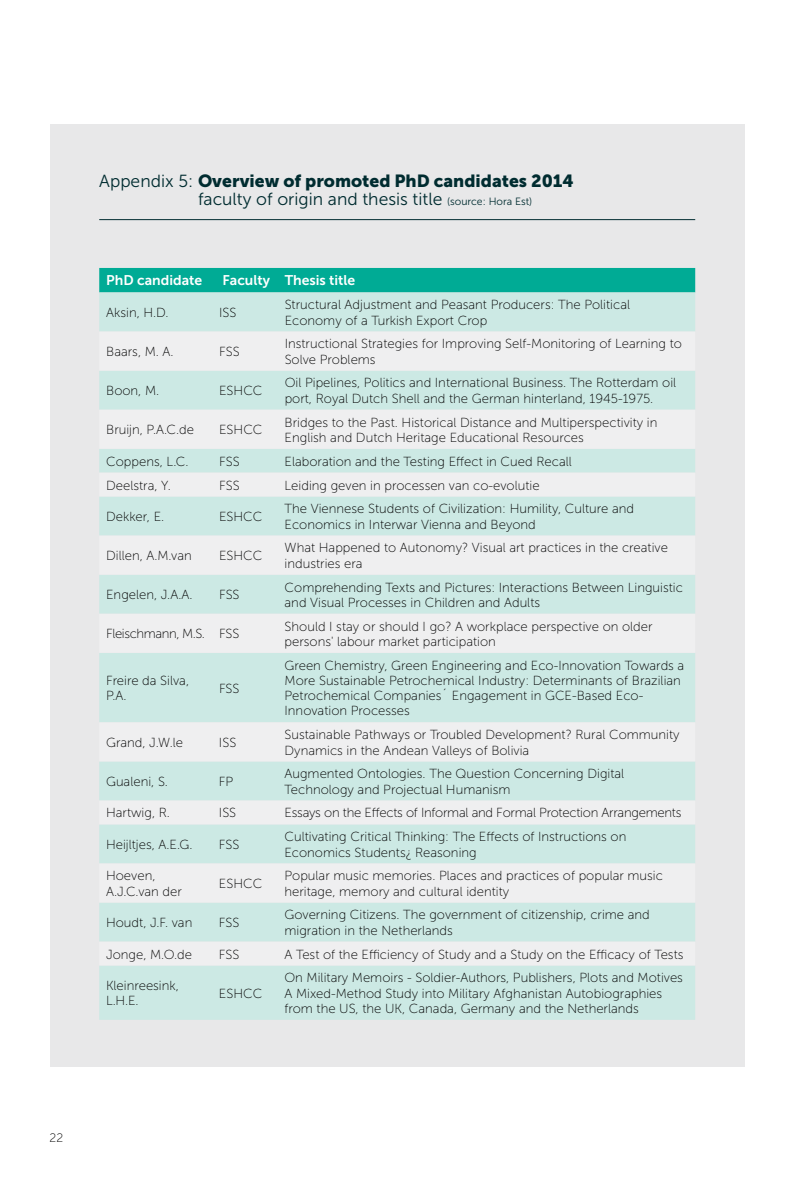
<style>
.page{position:relative;width:794px;height:1191px;background:#fff}
.page>*{position:absolute;margin:0;border:0;box-sizing:border-box;transform-origin:0 0}
.t1{font:17.5px "Museo Sans 900";color:#002c30}
.t2{font:17.5px "Museo Sans 300";color:#002c30}
.t3{font:14px "Museo Sans 700";color:#fff}
.t4{font:13.12px/15.2px "Museo Sans 100";color:#000}
.t5{font:13.12px "Museo Sans 100";letter-spacing:-.02em;color:#000}
.t6{font:13.12px "Museo Sans 100";letter-spacing:-.03em;color:#000}
.t7{font:12.25px "Museo Sans 100";color:#000}
.s1{font-family:"Museo Sans 300"}
.s2{font-size:10.5px}
</style>
<div class="page">
<div style="left:50px;top:124px;width:694px;height:943px;background:#e8e8e9"></div>
<hr style="left:99px;top:219px;width:596px;height:1px;background:#002c30">
<div style="left:99px;top:268px;width:596px;height:24px;background:#00ab95"></div>
<div style="left:99px;top:292px;width:596px;height:727px;background:#cce9e4"></div>
<svg style="left:99px;top:331px;width:596px;height:634px;fill:#cce9e4"></svg>
<h1 class="t1" style="left:99px;top:171px;width:476px"><span class="s1">Appendix 5:</span> Overview of promoted PhD candidates 2014</h1>
<h1 class="t2" style="left:198px;top:189px;width:336px">faculty of origin and thesis title <span class="s2">(source: Hora Est)</span></h1>
<p class="t3" style="left:106px;top:273px;width:97px">PhD candidate</p>
<p class="t3" style="left:222px;top:273px;width:134px">Faculty Thesis title</p>
<p class="t4" style="left:106px;top:305px;width:64px">Aksin, H.D.</p>
<p class="t4" style="left:219px;top:305px;width:19px">ISS</p>
<p class="t4" style="left:285px;top:297px;width:347px">Structural Adjustment and Peasant Producers: The Political<br>Economy of a Turkish Export Crop</p>
<p class="t4" style="left:106px;top:344px;width:69px">Baars, M. A.</p>
<p class="t4" style="left:219px;top:344px;width:22px">FSS</p>
<p class="t4" style="left:285px;top:336px;width:399px">Instructional Strategies for Improving Self-Monitoring of Learning to<br>Solve Problems</p>
<p class="t4" style="left:106px;top:383px;width:55px">Boon, M.</p>
<p class="t4" style="left:219px;top:383px;width:45px">ESHCC</p>
<p class="t4" style="left:285px;top:375px;width:393px">Oil Pipelines, Politics and International Business. The Rotterdam oil port, Royal Dutch Shell and the German hinterland, 1945-1975.</p>
<p class="t4" style="left:106px;top:422px;width:89px">Bruijn, P.A.C.de</p>
<p class="t4" style="left:219px;top:422px;width:45px">ESHCC</p>
<p class="t4" style="left:285px;top:414px;width:374px">Bridges to the Past. Historical Distance and Multiperspectivity in<br>English and Dutch Heritage Educational Resources</p>
<p class="t4" style="left:106px;top:454px;width:84px">Coppens, L.C.</p>
<p class="t4" style="left:219px;top:454px;width:22px">FSS</p>
<p class="t4" style="left:285px;top:454px;width:289px">Elaboration and the Testing Effect in Cued Recall</p>
<p class="t4" style="left:106px;top:477px;width:66px">Deelstra, Y.</p>
<p class="t4" style="left:219px;top:477px;width:22px">FSS</p>
<p class="t4" style="left:285px;top:477px;width:256px">Leiding geven in processen van co-evolutie</p>
<p class="t4" style="left:106px;top:509px;width:60px">Dekker, E.</p>
<p class="t4" style="left:219px;top:509px;width:45px">ESHCC</p>
<p class="t4" style="left:285px;top:501px;width:351px">The Viennese Students of Civilization: Humility, Culture and<br>Economics in Interwar Vienna and Beyond</p>
<p class="t4" style="left:106px;top:548px;width:87px">Dillen, A.M.van</p>
<p class="t4" style="left:219px;top:548px;width:45px">ESHCC</p>
<p class="t4" style="left:285px;top:540px;width:385px">What Happened to Autonomy? Visual art practices in the creative industries era</p>
<p class="t4" style="left:106px;top:587px;width:88px">Engelen, J.A.A.</p>
<p class="t4" style="left:219px;top:587px;width:22px">FSS</p>
<p class="t4" style="left:284px;top:579px;width:400px">Comprehending Texts and Pictures: Interactions Between Linguistic and Visual Processes in Children and Adults</p>
<p class="t6" style="left:106px;top:627px;width:135px">Fleischmann, M.S. FSS</p>
<p class="t4" style="left:284px;top:618px;width:369px">Should I stay or should I go? A workplace perspective on older persons' labour market participation</p>
<p class="t4" style="left:106px;top:673px;width:85px">Freire da Silva,<br>P.A.</p>
<p class="t4" style="left:219px;top:680px;width:22px">FSS</p>
<p class="t4" style="left:284px;top:658px;width:401px">Green Chemistry, Green Engineering and Eco-Innovation Towards a More Sustainable Petrochemical Industry: Determinants of Brazilian Petrochemical Companies´ Engagement in GCE-Based Eco-Innovation Processes</p>
<p class="t4" style="left:106px;top:735px;width:78px">Grand, J.W.le</p>
<p class="t4" style="left:219px;top:735px;width:19px">ISS</p>
<p class="t4" style="left:284px;top:727px;width:396px">Sustainable Pathways or Troubled Development? Rural Community<br>Dynamics in the Andean Valleys of Bolivia</p>
<p class="t4" style="left:106px;top:774px;width:63px">Gualeni, S.</p>
<p class="t4" style="left:219px;top:774px;width:16px">FP</p>
<p class="t4" style="left:284px;top:766px;width:341px">Augmented Ontologies. The Question Concerning Digital<br>Technology and Projectual Humanism</p>
<p class="t4" style="left:106px;top:805px;width:65px">Hartwig, R.</p>
<p class="t4" style="left:219px;top:805px;width:19px">ISS</p>
<p class="t5" style="left:284px;top:806px;width:398px">Essays on the Effects of Informal and Formal Protection Arrangements</p>
<p class="t4" style="left:106px;top:837px;width:88px">Heijltjes, A.E.G.</p>
<p class="t4" style="left:219px;top:837px;width:22px">FSS</p>
<p class="t4" style="left:284px;top:829px;width:343px">Cultivating Critical Thinking: The Effects of Instructions on<br>Economics Students¿ Reasoning</p>
<p class="t4" style="left:106px;top:868px;width:77px">Hoeven,<br>A.J.C.van der</p>
<p class="t4" style="left:219px;top:876px;width:45px">ESHCC</p>
<p class="t4" style="left:284px;top:868px;width:380px">Popular music memories. Places and practices of popular music heritage, memory and cultural identity</p>
<p class="t4" style="left:106px;top:915px;width:88px">Houdt, J.F. van</p>
<p class="t4" style="left:219px;top:915px;width:22px">FSS</p>
<p class="t4" style="left:284px;top:907px;width:367px">Governing Citizens. The government of citizenship, crime and migration in the Netherlands</p>
<p class="t4" style="left:106px;top:946px;width:88px">Jonge, M.O.de</p>
<p class="t4" style="left:219px;top:946px;width:22px">FSS</p>
<p class="t4" style="left:284px;top:946px;width:400px">A Test of the Efficiency of Study and a Study on the Efficacy of Tests</p>
<p class="t4" style="left:106px;top:978px;width:74px">Kleinreesink,<br>L.H.E.</p>
<p class="t4" style="left:219px;top:985px;width:45px">ESHCC</p>
<p class="t4" style="left:284px;top:970px;width:400px">On Military Memoirs - Soldier-Authors, Publishers, Plots and Motives<br>A Mixed-Method Study into Military Afghanistan Autobiographies from the US, the UK, Canada, Germany and the Netherlands</p>
<p class="t7" style="left:50px;top:1131px;width:15px">22</p>
</div>
